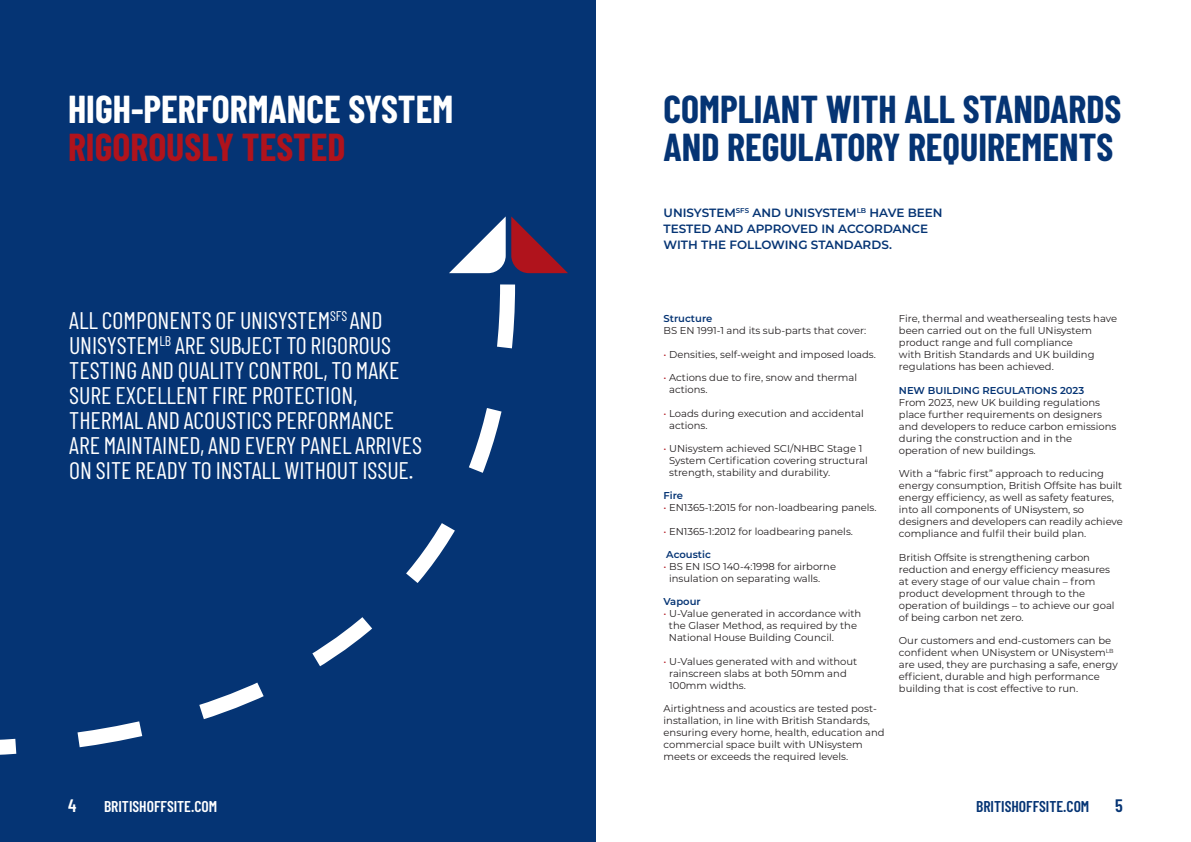
<style>
.page{position:relative;width:1191px;height:842px;background:#fff}
.page>*{position:absolute;margin:0;border:0;box-sizing:border-box;transform-origin:0 0}
.t1{font:700 38px/38px "Barlow Condensed";color:#053474}
.t2{font:700 38px "Barlow Condensed";color:#fff}
.t3{font:700 38px "Barlow Condensed";color:#b0131c}
._24_24_Big_facts{font:24px/25px "Barlow Condensed";color:#fff}
.t4{font:600 18px "Barlow Condensed";color:#fff}
.t5{font:600 18px "Barlow Condensed";color:#053474}
.t6{font:600 15.6px "Barlow Condensed";color:#fff}
.t7{font:600 15.6px "Barlow Condensed";color:#053474}
.t8{font:600 12px/16px "Montserrat";color:#053474}
.t9{font:10px/12px "Montserrat";color:#231f20}
.t10{font:600 10px "Montserrat";color:#053474}
.s1{font-weight:600;color:#053474}
.s2{color:#b0131c}
</style>
<div class="page">
<div style="left:0;top:0;width:595px;height:842px;background:#053474"></div>
<svg style="left:0;top:273px;width:516px;height:482px"></svg>
<svg style="left:449px;top:216px;width:119px;height:57px"></svg>
<p class="t2" style="left:68px;top:82px;width:386px">HIGH-PERFORMANCE SYSTEM</p>
<p class="t3" style="left:68px;top:120px;width:279px">RIGOROUSLY TESTED</p>
<p class="t1" style="left:663px;top:88px;width:459px">COMPLIANT WITH ALL STANDARDS<br>AND REGULATORY REQUIREMENTS</p>
<p class="t8" style="left:663px;top:204px;width:280px">UNISYSTEM<sup>SFS</sup> AND UNISYSTEM<sup>LB</sup> HAVE BEEN<br>TESTED AND APPROVED IN ACCORDANCE<br>WITH THE FOLLOWING STANDARDS.</p>
<p class="_24_24_Big_facts" style="left:69px;top:307px;width:354px">ALL COMPONENTS OF UNISYSTEM<sup>SFS</sup> AND UNISYSTEM<sup>LB</sup> ARE SUBJECT TO RIGOROUS TESTING AND QUALITY CONTROL, TO MAKE SURE EXCELLENT FIRE PROTECTION, THERMAL AND ACOUSTICS PERFORMANCE ARE MAINTAINED, AND EVERY PANEL ARRIVES ON SITE READY TO INSTALL WITHOUT ISSUE.</p>
<p class="t9" style="left:899px;top:313px;width:220px">Fire, thermal and weathersealing tests have been carried out on the full UNisystem product range and full compliance<br>with British Standards and UK building regulations has been achieved.</p>
<p class="t9" style="left:663px;top:313px;width:204px"><span class="s1">Structure<br></span>BS EN 1991-1 and its sub-parts that cover:</p>
<p class="t9" style="left:663px;top:348px;width:214px"><span class="s2">•</span> Densities, self-weight and imposed loads.</p>
<p class="t9" style="left:669px;top:371px;width:189px;text-indent:-6px"><span class="s2">•</span> Actions due to fire, snow and thermal actions.</p>
<p class="t9" style="left:669px;top:407px;width:196px;text-indent:-6px"><span class="s2">•</span> Loads during execution and accidental actions.</p>
<p class="t9" style="left:669px;top:442px;width:200px;text-indent:-6px"><span class="s2">•</span> UNisystem achieved SCI/NHBC Stage 1<br>System Certification covering structural strength, stability and durability.</p>
<p class="t10" style="left:663px;top:488px;width:21px">Fire</p>
<p class="t9" style="left:663px;top:501px;width:215px"><span class="s2">•</span> EN1365-1:2015 for non-loadbearing panels.</p>
<p class="t9" style="left:663px;top:525px;width:191px"><span class="s2">•</span> EN1365-1:2012 for loadbearing panels.</p>
<p class="t10" style="left:666px;top:547px;width:46px">Acoustic</p>
<p class="t9" style="left:669px;top:560px;width:168px;text-indent:-6px"><span class="s2">•</span> BS EN ISO 140-4:1998 for airborne insulation on separating walls.</p>
<p class="t10" style="left:663px;top:595px;width:39px">Vapour</p>
<p class="t9" style="left:669px;top:607px;width:194px;text-indent:-5px"><span class="s2">•</span> U-Value generated in accordance with the Glaser Method, as required by the<br>National House Building Council.</p>
<p class="t9" style="left:669px;top:655px;width:190px;text-indent:-6px"><span class="s2">•</span> U-Values generated with and without rainscreen slabs at both 50mm and<br>100mm widths.</p>
<p class="t9" style="left:663px;top:702px;width:223px">Airtightness and acoustics are tested post&shy;installation, in line with British Standards, ensuring every home, health, education and commercial space built with UNisystem meets or exceeds the required levels.</p>
<p class="t9" style="left:899px;top:384px;width:219px"><span class="s1">NEW BUILDING REGULATIONS 2023<br></span>From 2023, new UK building regulations place further requirements on designers and developers to reduce carbon emissions during the construction and in the operation of new buildings.</p>
<p class="t9" style="left:899px;top:467px;width:225px">With a “fabric first” approach to reducing energy consumption, British Offsite has built energy efficiency, as well as safety features, into all components of UNisystem, so designers and developers can readily achieve compliance and fulfil their build plan.</p>
<p class="t9" style="left:899px;top:551px;width:217px">British Offsite is strengthening carbon reduction and energy efficiency measures at every stage of our value chain – from product development through to the operation of buildings – to achieve our goal of being carbon net zero.</p>
<p class="t9" style="left:899px;top:634px;width:220px">Our customers and end-customers can be confident when UNisystem or UNisystem<sup>LB </sup>are used, they are purchasing a safe, energy efficient, durable and high performance building that is cost effective to run.</p>
<h3 class="t4" style="left:68px;top:792px;width:10px">4</h3>
<h3 class="t6" style="left:104px;top:795px;width:115px">BRITISHOFFSITE.COM</h3>
<h3 class="t7" style="left:976px;top:795px;width:115px">BRITISHOFFSITE.COM</h3>
<h3 class="t5" style="left:1115px;top:792px;width:9px">5</h3>
</div>
